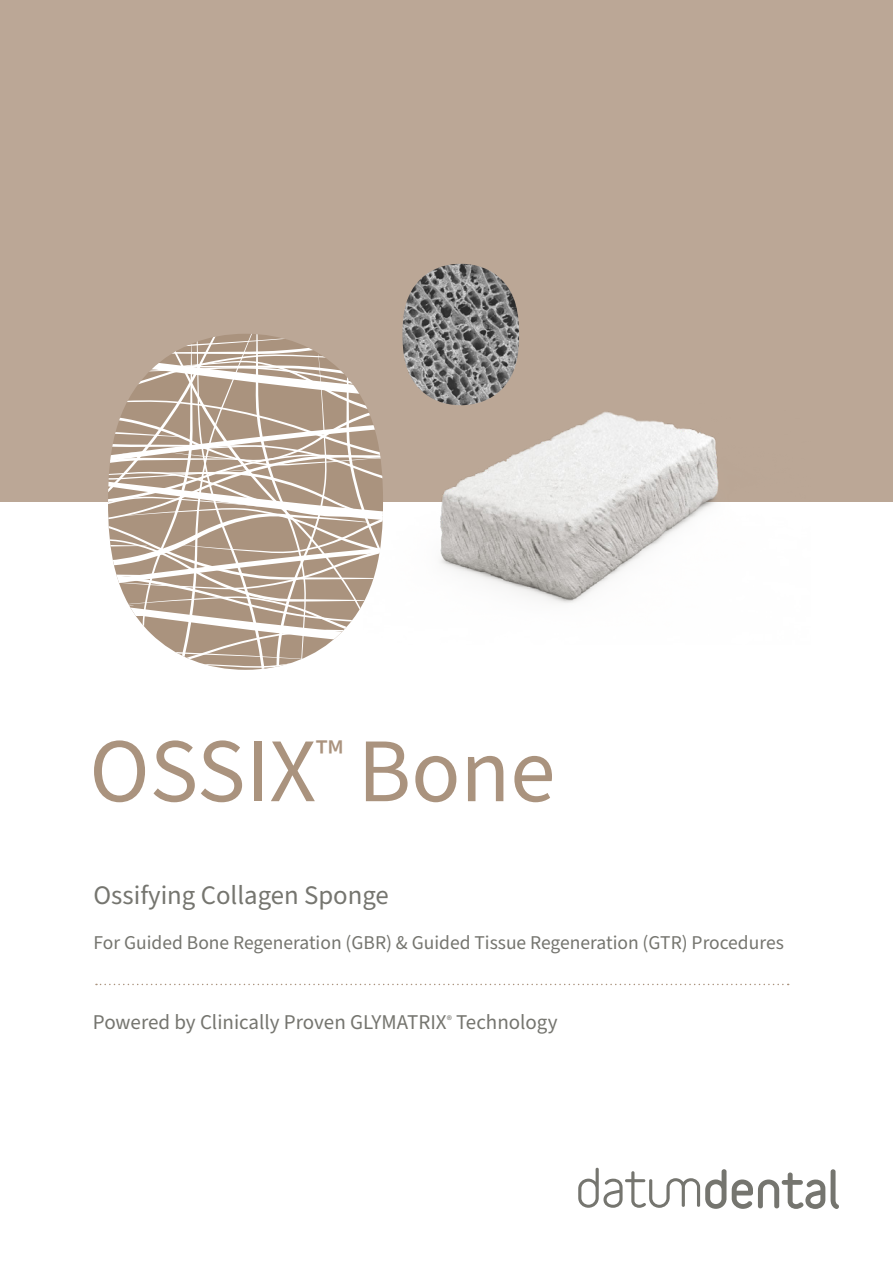
<style>
.page{position:relative;width:893px;height:1263px;background:#fff}
.page>*{position:absolute;margin:0;border:0;box-sizing:border-box;transform-origin:0 0}
.t1{font:90.9px "Source Sans Pro";color:#aa937e}
.t2{font:26.7px "Source Sans Pro";color:#75756f}
.t3{font:21px "Source Sans Pro";color:#75756f}
.t4{font:19.5px "Source Sans Pro";color:#75756f}
</style>
<div class="page">
<div style="left:0;top:0;width:893px;height:502px;background:#bba796"></div>
<svg style="left:578px;top:1168px;width:261px;height:41px"></svg>
<svg style="left:96px;top:984px;width:693px;height:1px"></svg>
<img style="left:440px;top:405px;width:279px;height:198px">
<img style="left:402px;top:264px;width:117px;height:141px">
<svg style="left:108px;top:334px;width:275px;height:336px"></svg>
<h1 class="t1" style="left:89px;top:710px;width:468px">OSSIX<sup>™</sup> Bone</h1>
<h2 class="t2" style="left:94px;top:877px;width:297px">Ossifying Collagen Sponge</h2>
<p class="t4" style="left:94px;top:929px;width:692px">For Guided Bone Regeneration (GBR) &amp; Guided Tissue Regeneration (GTR) Procedures</p>
<p class="t3" style="left:93px;top:1008px;width:466px">Powered by Clinically Proven GLYMATRIX<sup>®</sup> Technology</p>
</div>
